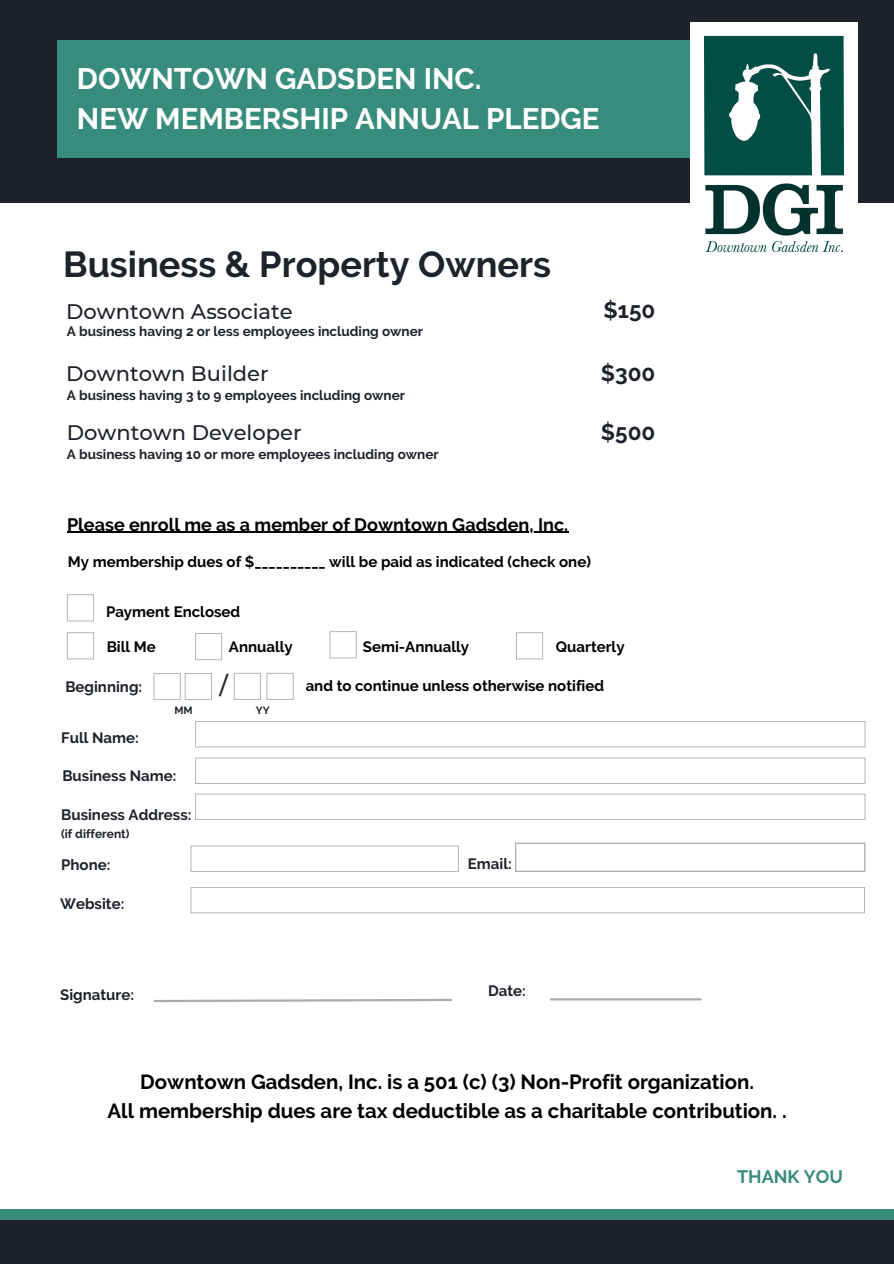
<style>
.page{position:relative;width:894px;height:1264px;background:#fff}
.page>*{position:absolute;margin:0;border:0;box-sizing:border-box;transform-origin:0 0}
.t1{font:700 36px "Raleway";color:#1e232b}
.t2{font:700 29.4px/40.5px "Raleway";color:#fff}
.t3{font:500 24px "Montserrat";color:#1e232b}
.t4{font:700 22.5px "Raleway";color:#1e232b}
.t5{font:500 21px "Montserrat";color:#1e232b}
.t6{font:700 20.4px/28.2px "Raleway";color:#000;text-align:center}
.t7{font:700 18px "Raleway";color:#000}
.t8{font:700 18px "Raleway";color:#388c7d}
.t9{font:700 15px "Raleway";color:#000}
.t10{font:700 15px "Raleway";color:#1e232b}
.t11{font:700 13.5px "Raleway";color:#1e232b}
.t12{font:700 12px "Raleway";color:#1e232b}
.t13{font:700 10.5px "Raleway";color:#1e232b}
</style>
<div class="page">
<div style="left:0;top:1209px;width:893px;height:25px;background:#388c7d"></div>
<div style="left:0;top:1219px;width:893px;height:44px;background:#1e232b"></div>
<div style="left:0;top:0;width:893px;height:202px;background:#1e232b"></div>
<div style="left:57px;top:41px;width:792px;height:117px;background:#388c7d"></div>
<svg style="left:153px;top:998px;width:299px;height:5px"></svg>
<hr style="left:550px;top:998px;width:150px;height:2px;background:#b2aaa8">
<svg style="left:190px;top:845px;width:269px;height:27px"></svg>
<svg style="left:67px;top:594px;width:27px;height:27px"></svg>
<svg style="left:329px;top:631px;width:27px;height:27px"></svg>
<svg style="left:153px;top:673px;width:59px;height:27px"></svg>
<img style="left:690px;top:22px;width:167px;height:231px">
<svg style="left:190px;top:887px;width:674px;height:26px"></svg>
<svg style="left:195px;top:721px;width:670px;height:26px"></svg>
<svg style="left:195px;top:757px;width:670px;height:27px"></svg>
<svg style="left:195px;top:793px;width:670px;height:27px"></svg>
<hr style="left:67px;top:532px;width:501px;height:1px;background:#000">
<svg style="left:67px;top:632px;width:27px;height:27px"></svg>
<svg style="left:195px;top:633px;width:27px;height:27px"></svg>
<svg style="left:516px;top:632px;width:27px;height:27px"></svg>
<svg style="left:234px;top:673px;width:59px;height:27px"></svg>
<svg style="left:515px;top:842px;width:350px;height:30px"></svg>
<h2 class="t2" style="left:77px;top:58px;width:524px">DOWNTOWN GADSDEN INC.<br>NEW MEMBERSHIP ANNUAL PLEDGE</h2>
<h1 class="t1" style="left:63px;top:243px;width:489px">Business &amp; Property Owners</h1>
<h3 class="t5" style="left:66px;top:299px;width:228px">Downtown Associate</h3>
<p class="t11" style="left:67px;top:323px;width:357px">A business having 2 or less employees including owner</p>
<h3 class="t5" style="left:66px;top:361px;width:204px">Downtown Builder</h3>
<p class="t11" style="left:67px;top:387px;width:339px">A business having 3 to 9 employees including owner</p>
<h3 class="t5" style="left:67px;top:419px;width:236px">Downtown Developer</h3>
<p class="t11" style="left:67px;top:446px;width:373px">A business having 10 or more employees including owner</p>
<h3 class="t4" style="left:603px;top:297px;width:53px">$150</h3>
<h3 class="t4" style="left:600px;top:360px;width:56px">$300</h3>
<h3 class="t4" style="left:600px;top:419px;width:56px">$500</h3>
<p class="t7" style="left:67px;top:513px;width:502px">Please enroll me as a member of Downtown Gadsden, Inc.</p>
<p class="t9" style="left:68px;top:553px;width:524px">My membership dues of $__________ will be paid as indicated (check one)</p>
<p class="t9" style="left:106px;top:602px;width:136px">Payment Enclosed</p>
<p class="t9" style="left:107px;top:637px;width:51px">Bill Me</p>
<p class="t9" style="left:229px;top:637px;width:65px">Annually</p>
<p class="t9" style="left:363px;top:638px;width:108px">Semi-Annually</p>
<p class="t9" style="left:556px;top:638px;width:70px">Quarterly</p>
<p class="t10" style="left:65px;top:677px;width:78px">Beginning:</p>
<p class="t9" style="left:305px;top:676px;width:300px">and to continue unless otherwise notified</p>
<p class="t13" style="left:174px;top:704px;width:20px">MM</p>
<p class="t13" style="left:256px;top:704px;width:15px">YY</p>
<h3 class="t3" style="left:219px;top:670px;width:10px">/</h3>
<p class="t10" style="left:61px;top:729px;width:79px">Full Name:</p>
<p class="t10" style="left:62px;top:766px;width:116px">Business Name:</p>
<p class="t10" style="left:61px;top:806px;width:132px">Business Address:</p>
<p class="t12" style="left:61px;top:827px;width:70px">(if different)</p>
<p class="t10" style="left:61px;top:855px;width:51px">Phone:</p>
<p class="t10" style="left:60px;top:894px;width:66px">Website:</p>
<p class="t10" style="left:60px;top:985px;width:75px">Signature:</p>
<p class="t10" style="left:468px;top:855px;width:45px">Email:</p>
<p class="t10" style="left:488px;top:982px;width:39px">Date:</p>
<h3 class="t6" style="left:108px;top:1068px;width:680px">Downtown Gadsden, Inc. is a 501 (c) (3) Non-Profit organization.<br>All membership dues are tax deductible as a charitable contribution. .</h3>
<p class="t8" style="left:736px;top:1166px;width:107px">THANK YOU</p>
</div>
